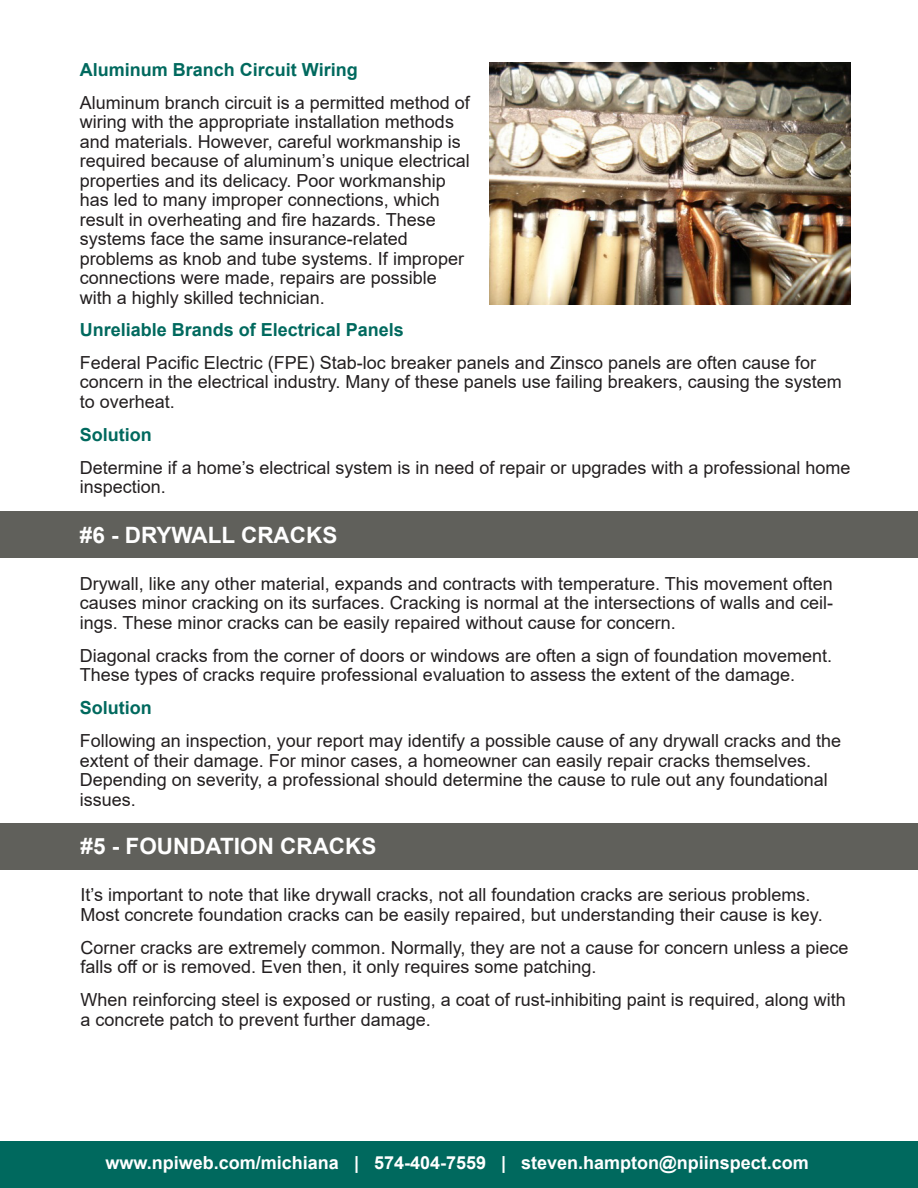
<style>
.page{position:relative;width:918px;height:1188px;background:#fff}
.page>*{position:absolute;margin:0;border:0;box-sizing:border-box;transform-origin:0 0}
.t1{font:700 22.5px "Arial";color:#fff}
.t2{font:18px/19.5px "Arial";color:#231f20}
.t3{font:700 18px "Arial";color:#00695e}
.t4{font:700 18px "Arial";color:#fff}
</style>
<div class="page">
<div style="left:0;top:1142px;width:918px;height:46px;background:#00695e"></div>
<img style="left:490px;top:63px;width:360px;height:241px">
<div style="left:0;top:511px;width:918px;height:47px;background:#60605b"></div>
<div style="left:1px;top:823px;width:917px;height:47px;background:#60605b"></div>
<p class="t3" style="left:80px;top:57px;width:279px">Aluminum Branch Circuit Wiring</p>
<p class="t2" style="left:80px;top:93px;width:392px">Aluminum branch circuit is a permitted method of wiring with the appropriate installation methods and materials. However, careful workmanship is required because of aluminum’s unique electrical properties and its delicacy. Poor workmanship has led to many improper connections, which result in overheating and fire hazards. These systems face the same insurance-related</p>
<p class="t2" style="left:80px;top:249px;width:386px">problems as knob and tube systems. If improper connections were made, repairs are possible with a highly skilled technician.</p>
<p class="t3" style="left:80px;top:317px;width:326px">Unreliable Brands of Electrical Panels</p>
<p class="t2" style="left:80px;top:352px;width:764px">Federal Pacific Electric (FPE) Stab-loc breaker panels and Zinsco panels are often cause for concern in the electrical industry. Many of these panels use failing breakers, causing the system to overheat.</p>
<p class="t3" style="left:80px;top:422px;width:74px">Solution</p>
<p class="t2" style="left:80px;top:457px;width:772px">Determine if a home’s electrical system is in need of repair or upgrades with a professional home inspection.</p>
<p class="t1" style="left:80px;top:519px;width:259px">#6 - DRYWALL CRACKS</p>
<p class="t2" style="left:80px;top:574px;width:755px;text-align:justify">Drywall, like any other material, expands and contracts with temperature. This movement often causes minor cracking on its surfaces. Cracking is normal at the intersections of walls and ceil&shy;ings. These minor cracks can be easily repaired without cause for concern.</p>
<p class="t2" style="left:80px;top:646px;width:754px">Diagonal cracks from the corner of doors or windows are often a sign of foundation movement.<br>These types of cracks require professional evaluation to assess the extent of the damage.</p>
<p class="t3" style="left:80px;top:695px;width:74px">Solution</p>
<p class="t2" style="left:80px;top:731px;width:763px">Following an inspection, your report may identify a possible cause of any drywall cracks and the</p>
<p class="t2" style="left:80px;top:751px;width:733px">extent of their damage. For minor cases, a homeowner can easily repair cracks themselves.</p>
<p class="t2" style="left:80px;top:770px;width:750px">Depending on severity, a professional should determine the cause to rule out any foundational issues.</p>
<p class="t1" style="left:81px;top:830px;width:297px">#5 - FOUNDATION CRACKS</p>
<p class="t2" style="left:81px;top:885px;width:744px">It’s important to note that like drywall cracks, not all foundation cracks are serious problems.<br>Most concrete foundation cracks can be easily repaired, but understanding their cause is key.</p>
<p class="t2" style="left:81px;top:938px;width:769px">Corner cracks are extremely common. Normally, they are not a cause for concern unless a piece falls off or is removed. Even then, it only requires some patching.</p>
<p class="t2" style="left:81px;top:990px;width:767px">When reinforcing steel is exposed or rusting, a coat of rust-inhibiting paint is required, along with a concrete patch to prevent further damage.</p>
<p class="t4" style="left:106px;top:1150px;width:705px">www.npiweb.com/michiana | 574-404-7559 | steven.hampton@npiinspect.com</p>
</div>
